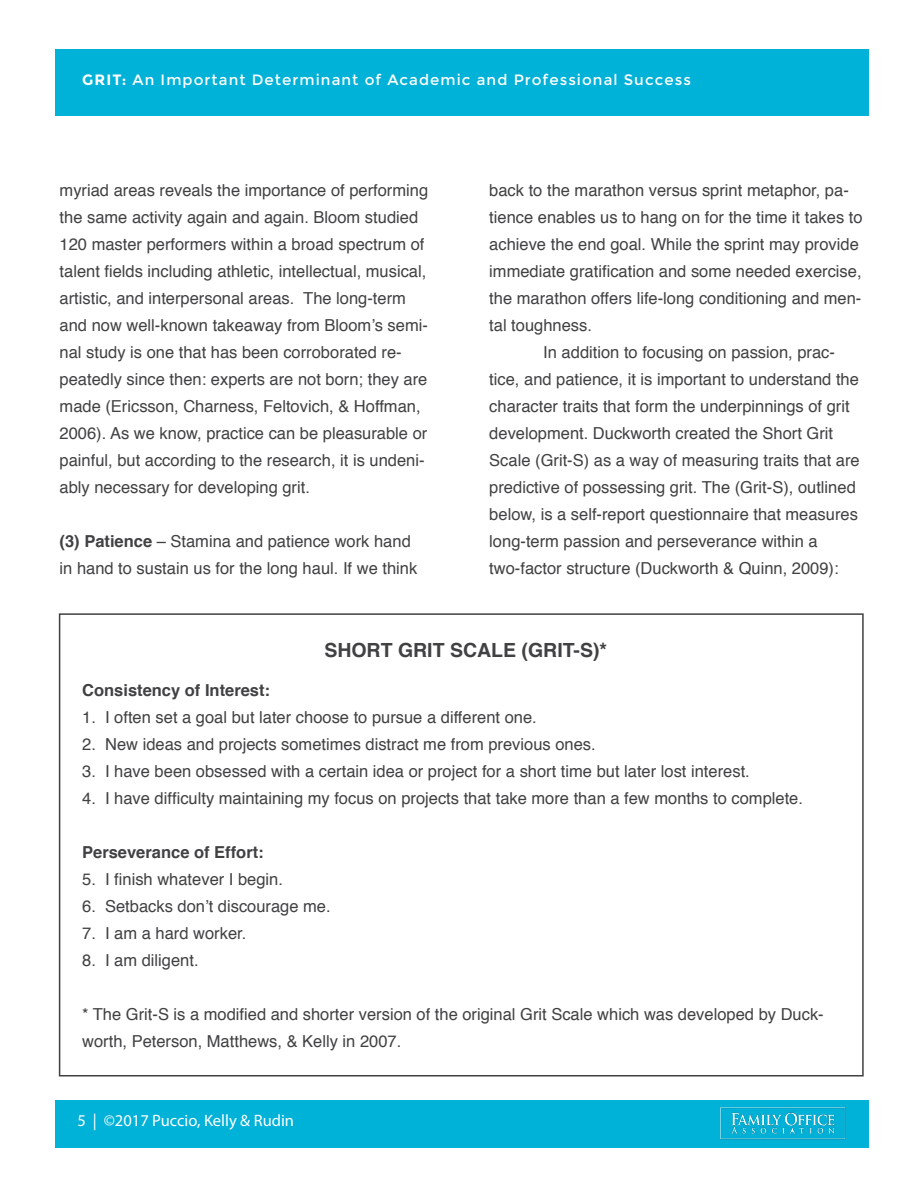
<style>
.page{position:relative;width:918px;height:1188px;background:#fff}
.page>*{position:absolute;margin:0;border:0;box-sizing:border-box;transform-origin:0 0}
.t1{font:700 19.5px "Helvetica";color:#414042}
.t2{font:16.5px/27px "Helvetica";color:#414042}
.t3{font:700 16.5px "Helvetica";color:#414042}
.t4{font:16.5px "Myriad Pro";color:#fff}
.t5{font:15px "Montserrat";letter-spacing:.07em;color:#fff}
.s1{font-weight:700}
</style>
<div class="page">
<div style="left:55px;top:50px;width:813px;height:66px;background:#00b1d8"></div>
<div style="left:55px;top:1100px;width:813px;height:47px;background:#00b1d8"></div>
<img style="left:720px;top:1107px;width:126px;height:33px">
<div style="left:59px;top:613px;width:805px;height:463px;border:2px solid #414042"></div>
<p class="t5" style="left:82px;top:71px;width:610px"><span class="s1">GRIT:</span> An Important Determinant of Academic and Professional Success</p>
<p class="t2" style="left:60px;top:177px;width:370px">myriad areas reveals the importance of performing the same activity again and again. Bloom studied 120 master performers within a broad spectrum of talent fields including athletic, intellectual, musical, artistic, and interpersonal areas. The long-term and now well-known takeaway from Bloom’s semi&shy;nal study is one that has been corroborated re&shy;peatedly since then: experts are not born; they are made (Ericsson, Charness, Feltovich, &amp; Hoffman, 2006). As we know, practice can be pleasurable or painful, but according to the research, it is undeni&shy;ably necessary for developing grit.</p>
<p class="t2" style="left:60px;top:528px;width:359px"><span class="s1">(3) Patience</span> – Stamina and patience work hand in hand to sustain us for the long haul. If we think</p>
<p class="t2" style="left:489px;top:177px;width:361px">back to the marathon versus sprint metaphor, pa-</p>
<p class="t2" style="left:489px;top:204px;width:375px">tience enables us to hang on for the time it takes to</p>
<p class="t2" style="left:489px;top:231px;width:371px">achieve the end goal. While the sprint may provide</p>
<p class="t2" style="left:489px;top:258px;width:374px">immediate gratification and some needed exercise,</p>
<p class="t2" style="left:489px;top:285px;width:374px">the marathon offers life-long conditioning and men-</p>
<p class="t2" style="left:489px;top:312px;width:104px">tal toughness.</p>
<p class="t2" style="left:543px;top:339px;width:293px">In addition to focusing on passion, prac-</p>
<p class="t2" style="left:489px;top:366px;width:371px">tice, and patience, it is important to understand the</p>
<p class="t2" style="left:489px;top:393px;width:362px">character traits that form the underpinnings of grit</p>
<p class="t2" style="left:489px;top:420px;width:345px">development. Duckworth created the Short Grit</p>
<p class="t2" style="left:489px;top:447px;width:372px">Scale (Grit-S) as a way of measuring traits that are</p>
<p class="t2" style="left:489px;top:474px;width:368px">predictive of possessing grit. The (Grit-S), outlined</p>
<p class="t2" style="left:489px;top:501px;width:370px">below, is a self-report questionnaire that measures</p>
<p class="t2" style="left:489px;top:528px;width:330px">long-term passion and perseverance within a</p>
<p class="t2" style="left:489px;top:555px;width:351px">two-factor structure (Duckworth &amp; Quinn, 2009):</p>
<p class="t1" style="left:324px;top:634px;width:284px">SHORT GRIT SCALE (GRIT-S)*</p>
<p class="t3" style="left:82px;top:677px;width:189px">Consistency of Interest:</p>
<p class="t2" style="left:82px;top:704px;width:456px">1. I often set a goal but later choose to pursue a different one.</p>
<p class="t2" style="left:82px;top:731px;width:515px">2. New ideas and projects sometimes distract me from previous ones.</p>
<p class="t2" style="left:82px;top:758px;width:669px">3. I have been obsessed with a certain idea or project for a short time but later lost interest.</p>
<p class="t2" style="left:82px;top:785px;width:722px">4. I have difficulty maintaining my focus on projects that take more than a few months to complete.</p>
<p class="t3" style="left:82px;top:839px;width:183px">Perseverance of Effort:</p>
<p class="t2" style="left:82px;top:866px;width:202px">5. I finish whatever I begin.</p>
<p class="t2" style="left:82px;top:893px;width:250px">6. Setbacks don’t discourage me.</p>
<p class="t2" style="left:82px;top:920px;width:166px">7. I am a hard worker.</p>
<p class="t2" style="left:82px;top:947px;width:118px">8. I am diligent.</p>
<p class="t2" style="left:82px;top:1001px;width:743px">* The Grit-S is a modified and shorter version of the original Grit Scale which was developed by Duck&shy;worth, Peterson, Matthews, &amp; Kelly in 2007.</p>
<p class="t4" style="left:77px;top:1110px;width:218px">5 | ©2017 Puccio, Kelly &amp; Rudin</p>
</div>
